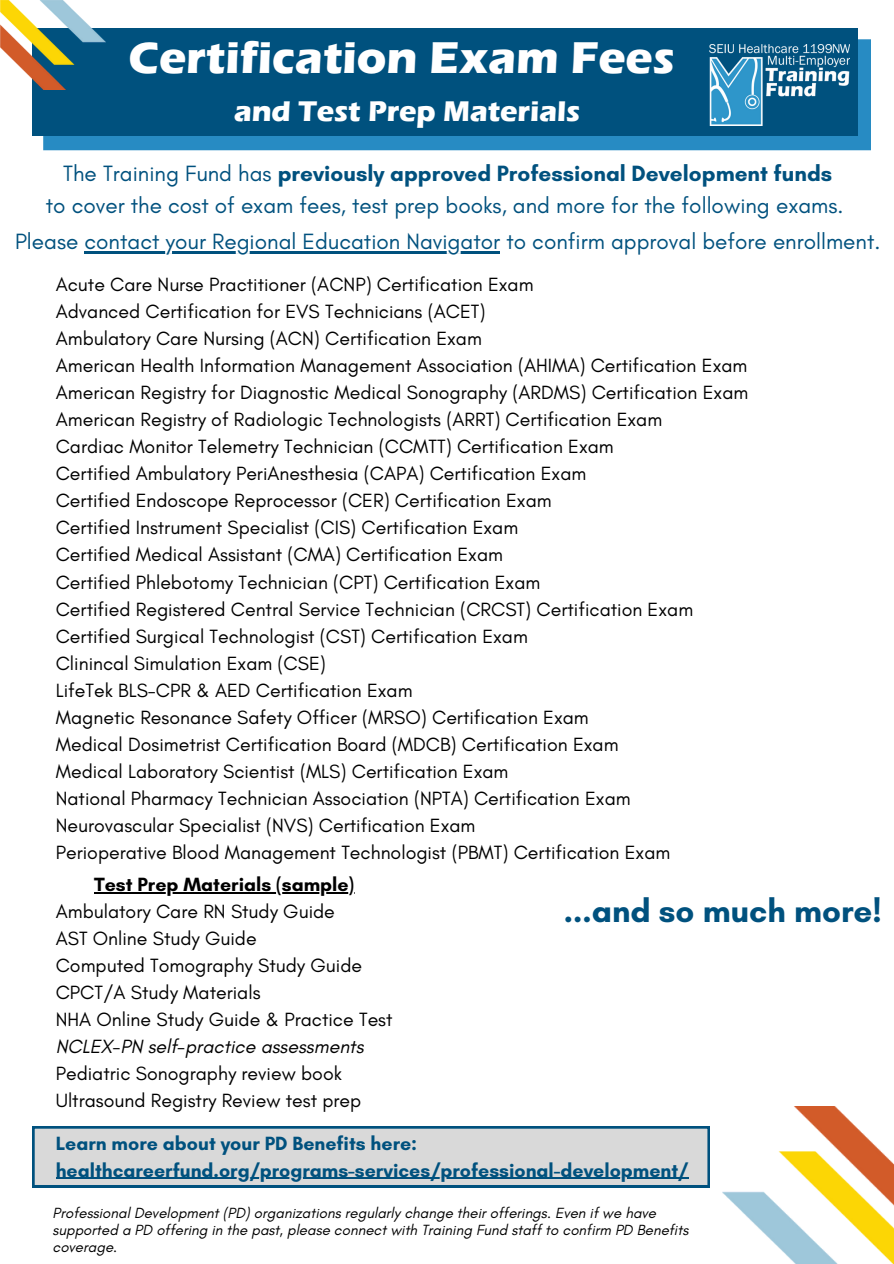
<style>
.page{position:relative;width:894px;height:1264px;background:#fff}
.page>*{position:absolute;margin:0;border:0;box-sizing:border-box;transform-origin:0 0}
.t1{font:700 45.75px "Eras ITC";color:#fff}
.t2{font:700 33px "Glacial Indifference";color:#00517e}
.t3{font:700 29.25px "Eras ITC";color:#fff}
.t4{font:22.5px/31.5px "Glacial Indifference";color:#00517e;text-align:center}
.t5{font:19.5px/27px "Glacial Indifference";color:#000}
.t6{font:700 19.5px/27px "Glacial Indifference";color:#00517e}
.t7{font:italic 19.5px "Glacial Indifference";color:#000}
.t8{font:700 19.5px "Glacial Indifference";color:#000}
.t9{font:italic 15px/17px "Glacial Indifference";color:#000}
.s1{font-weight:700}
</style>
<div class="page">
<div style="left:43px;top:39px;width:827px;height:111px;background:#278bc3"></div>
<div style="left:32px;top:29px;width:825px;height:107px;background:#00517e"></div>
<img style="left:0;top:0;width:105px;height:89px">
<img style="left:722px;top:1106px;width:171px;height:157px">
<img style="left:709px;top:45px;width:140px;height:81px">
<svg style="left:32px;top:1126px;width:677px;height:61px;background:#c3cbd0"></svg>
<hr style="left:84px;top:251px;width:416px;height:2px;background:#00517e">
<hr style="left:94px;top:892px;width:260px;height:1px;background:#000">
<hr style="left:56px;top:1177px;width:632px;height:1px;background:#00517e">
<h1 class="t1" style="left:128px;top:32px;width:547px">Certification Exam Fees</h1>
<h3 class="t3" style="left:234px;top:94px;width:347px">and Test Prep Materials</h3>
<p class="t4" style="left:46px;top:158px;width:798px">The Training Fund has <span class="s1">previously approved Professional Development funds<br></span>to cover the cost of exam fees, test prep books, and more for the following exams.</p>
<p class="t4" style="left:15px;top:225px;width:866px">Please contact your Regional Education Navigator to confirm approval before enrollment.</p>
<p class="t5" style="left:56px;top:271px;width:694px">Acute Care Nurse Practitioner (ACNP) Certification Exam<br>Advanced Certification for EVS Technicians (ACET)<br>Ambulatory Care Nursing (ACN) Certification Exam<br>American Health Information Management Association (AHIMA) Certification Exam American Registry for Diagnostic Medical Sonography (ARDMS) Certification Exam American Registry of Radiologic Technologists (ARRT) Certification Exam<br>Cardiac Monitor Telemetry Technician (CCMTT) Certification Exam<br>Certified Ambulatory PeriAnesthesia (CAPA) Certification Exam<br>Certified Endoscope Reprocessor (CER) Certification Exam<br>Certified Instrument Specialist (CIS) Certification Exam<br>Certified Medical Assistant (CMA) Certification Exam<br>Certified Phlebotomy Technician (CPT) Certification Exam<br>Certified Registered Central Service Technician (CRCST) Certification Exam Certified Surgical Technologist (CST) Certification Exam<br>Clinincal Simulation Exam (CSE)<br>LifeTek BLS-CPR &amp; AED Certification Exam<br>Magnetic Resonance Safety Officer (MRSO) Certification Exam<br>Medical Dosimetrist Certification Board (MDCB) Certification Exam<br>Medical Laboratory Scientist (MLS) Certification Exam<br>National Pharmacy Technician Association (NPTA) Certification Exam Neurovascular Specialist (NVS) Certification Exam<br>Perioperative Blood Management Technologist (PBMT) Certification Exam</p>
<p class="t8" style="left:94px;top:872px;width:262px">Test Prep Materials (sample)</p>
<p class="t5" style="left:56px;top:897px;width:338px">Ambulatory Care RN Study Guide<br>AST Online Study Guide<br>Computed Tomography Study Guide<br>CPCT/A Study Materials<br>NHA Online Study Guide &amp; Practice Test</p>
<p class="t7" style="left:56px;top:1034px;width:309px">NCLEX-PN self-practice assessments</p>
<p class="t5" style="left:56px;top:1059px;width:307px">Pediatric Sonography review book<br>Ultrasound Registry Review test prep</p>
<h2 class="t2" style="left:563px;top:890px;width:319px">...and so much more!</h2>
<p class="t6" style="left:56px;top:1129px;width:634px">Learn more about your PD Benefits here: healthcareerfund.org/programs-services/professional-development/</p>
<p class="t9" style="left:52px;top:1204px;width:637px">Professional Development (PD) organizations regularly change their offerings. Even if we have supported a PD offering in the past, please connect with Training Fund staff to confirm PD Benefits coverage.</p>
</div>
